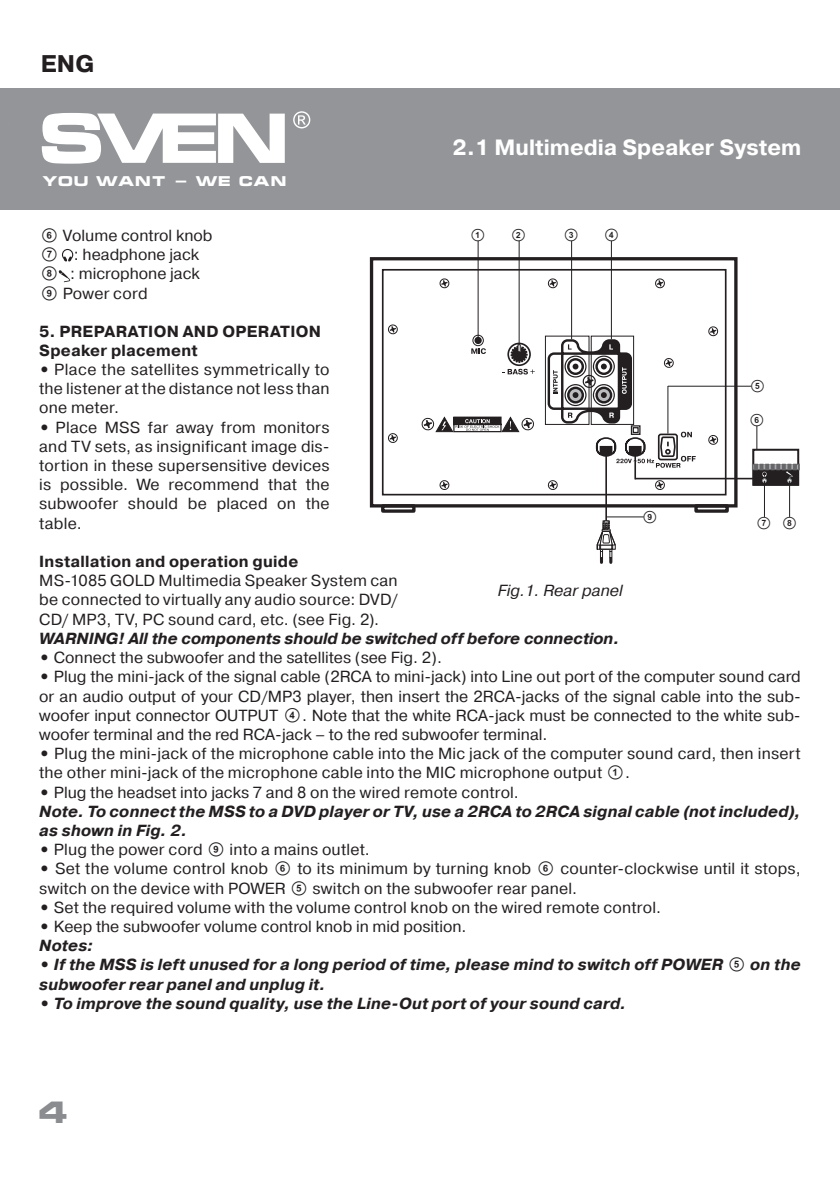
<style>
.page{position:relative;width:840px;height:1191px;background:#fff}
.page>*{position:absolute;margin:0;border:0;box-sizing:border-box;transform-origin:0 0}
.t1{font:700 30px "Micra";color:#8a8c8f}
.t2{font:700 24px "Pragmatica";color:#231f20}
.t3{font:700 22px "Pragmatica";color:#fff}
.podzag2{font:16px/19.2px "Pragmatica";letter-spacing:.01em;color:#231f20;text-align:justify}
.podzag2-2{font:italic 700 16px/19.2px "Pragmatica";letter-spacing:.015em;color:#231f20}
.text{font:16px/19.2px "Pragmatica";letter-spacing:.015em;color:#231f20;text-align:justify}
.text-2{font:700 16px "Pragmatica";letter-spacing:.015em;color:#231f20}
.t4{font:italic 16px "Pragmatica";color:#231f20}
.t5{font:14px "SVEN";color:#231f20}
.t6{font:700 13.8px "Micra";color:#fff;scale:1.04 1}
.s1{font-family:"SVEN"}
.s2{font-weight:700}
.s3{font-family:"SVEN";font-weight:400;font-style:normal}
</style>
<div class="page">
<div style="left:0;top:88px;width:839px;height:121px;background:#939598"></div>
<svg style="left:42px;top:113px;width:242px;height:51px"></svg>
<svg style="left:293px;top:111px;width:17px;height:17px"></svg>
<div style="left:602px;top:520px;width:7px;height:10px;border:1px solid #231f20"></div>
<div style="left:603px;top:521px;width:5px;height:8px;background:#918f90"></div>
<div style="left:603px;top:520px;width:5px;height:10px;border:1px solid #231f20"></div>
<svg style="left:596px;top:523px;width:19px;height:41px"></svg>
<div style="left:369px;top:257px;width:368px;height:250px;border:3px solid #231f20"></div>
<div style="left:381px;top:269px;width:345px;height:226px;border:2px solid #231f20"></div>
<div style="left:694px;top:504px;width:34px;height:9px;border:3px solid #231f20"></div>
<div style="left:381px;top:504px;width:34px;height:9px;border:3px solid #231f20"></div>
<svg style="left:708px;top:326px;width:10px;height:11px"></svg>
<svg style="left:655px;top:278px;width:10px;height:11px"></svg>
<svg style="left:547px;top:278px;width:10px;height:11px"></svg>
<svg style="left:439px;top:278px;width:10px;height:11px"></svg>
<svg style="left:439px;top:480px;width:10px;height:10px"></svg>
<svg style="left:708px;top:435px;width:10px;height:10px"></svg>
<svg style="left:388px;top:324px;width:10px;height:11px"></svg>
<svg style="left:388px;top:433px;width:10px;height:10px"></svg>
<svg style="left:421px;top:416px;width:113px;height:17px"></svg>
<div style="left:472px;top:335px;width:11px;height:11px;border:1px solid #231f20;border-radius:50%"></div>
<div style="left:474px;top:337px;width:7px;height:7px;background:#231f20;border-radius:50%"></div>
<svg style="left:471px;top:348px;width:14px;height:6px"></svg>
<svg style="left:502px;top:369px;width:32px;height:5px"></svg>
<div style="left:507px;top:342px;width:23px;height:24px;border:2px solid #231f20;border-radius:50%"></div>
<svg style="left:510px;top:344px;width:17px;height:19px"></svg>
<div style="left:752px;top:465px;width:46px;height:21px;border:2px solid #231f20"></div>
<div style="left:752px;top:466px;width:46px;height:19px;border:2px solid #231f20"></div>
<div style="left:752px;top:449px;width:46px;height:17px;border:2px solid #231f20"></div>
<svg style="left:751px;top:463px;width:48px;height:20px"></svg>
<hr style="left:605px;top:452px;width:1px;height:69px;background:#231f20">
<hr style="left:606px;top:516px;width:37px;height:1px;background:#231f20">
<div style="left:545px;top:336px;width:44px;height:88px;border:1px solid #231f20"></div>
<svg style="left:546px;top:338px;width:149px;height:153px"></svg>
<hr style="left:635px;top:478px;width:117px;height:1px;background:#231f20">
<hr style="left:477px;top:241px;width:1px;height:98px;background:#231f20">
<hr style="left:518px;top:241px;width:1px;height:102px;background:#231f20">
<hr style="left:571px;top:241px;width:1px;height:98px;background:#231f20">
<hr style="left:610px;top:241px;width:1px;height:98px;background:#231f20">
<hr style="left:667px;top:386px;width:84px;height:1px;background:#231f20">
<hr style="left:667px;top:386px;width:1px;height:47px;background:#231f20">
<svg style="left:756px;top:426px;width:1px;height:24px"></svg>
<hr style="left:763px;top:481px;width:1px;height:36px;background:#231f20">
<hr style="left:788px;top:481px;width:1px;height:36px;background:#231f20">
<svg style="left:59px;top:270px;width:11px;height:12px"></svg>
<svg style="left:62px;top:249px;width:11px;height:13px"></svg>
<h2 class="t2" style="left:41px;top:49px;width:55px">ENG</h2>
<p class="t6" style="left:42px;top:174px;width:237px">YOU WANT - WE CAN</p>
<p class="podzag2" style="left:40px;top:226px;width:174px"><span class="s1">F</span> Volume control knob</p>
<p class="podzag2" style="left:40px;top:245px;width:161px"><span class="s1">G</span> : headphone jack</p>
<p class="podzag2" style="left:40px;top:265px;width:162px"><span class="s1">H</span> : microphone jack</p>
<p class="podzag2" style="left:40px;top:284px;width:109px"><span class="s1">I</span> Power cord</p>
<p class="t3" style="left:452px;top:134px;width:350px">2.1 Multimedia Speaker System</p>
<p class="t5" style="left:469px;top:227px;width:18px">A</p>
<p class="t5" style="left:510px;top:227px;width:18px">B</p>
<p class="t5" style="left:562px;top:227px;width:18px">C</p>
<p class="t5" style="left:602px;top:227px;width:18px">D</p>
<p class="text-2" style="left:39px;top:321px;width:283px">5. PREPARATION AND OPERATION</p>
<p class="text-2" style="left:39px;top:340px;width:160px">Speaker placement</p>
<p class="text" style="left:39px;top:360px;width:292px"><span class="s2">•</span> Place the satellites symmetrically to the listener at the distance not less than one meter.</p>
<p class="podzag2" style="left:39px;top:418px;width:292px"><span class="s2">•</span> Place MSS far away from monitors and TV sets, as insignificant image dis&shy;tortion in these supersensitive devices is possible. We recommend that the subwoofer should be placed on the table.</p>
<p class="text-2" style="left:39px;top:551px;width:260px">Installation and operation guide</p>
<p class="podzag2" style="left:39px;top:571px;width:360px">MS-1085 GOLD Multimedia Speaker System can be connected to virtually any audio source: DVD/ CD/ MP3, TV, PC sound card, etc. (see Fig. 2).</p>
<p class="podzag2-2" style="left:39px;top:629px;width:581px">WARNING! All the components should be switched off before connection.</p>
<p class="podzag2" style="left:39px;top:648px;width:404px"><span class="s2">•</span> Connect the subwoofer and the satellites (see Fig. 2).</p>
<p class="podzag2" style="left:39px;top:667px;width:762px"><span class="s2">•</span> Plug the mini-jack of the signal cable (2RCA to mini-jack) into Line out port of the computer sound card or an audio output of your CD/MP3 player, then insert the 2RCA-jacks of the signal cable into the sub&shy;woofer input connector OUTPUT <span class="s1">D</span>. Note that the white RCA-jack must be connected to the white sub&shy;woofer terminal and the red RCA-jack – to the red subwoofer terminal.</p>
<p class="podzag2" style="left:39px;top:744px;width:762px"><span class="s2">•</span> Plug the mini-jack of the microphone cable into the Mic jack of the computer sound card, then insert the other mini-jack of the microphone cable into the MIC microphone output <span class="s1">A</span>.</p>
<p class="podzag2" style="left:39px;top:782px;width:481px"><span class="s2">•</span> Plug the headset into jacks 7 and 8 on the wired remote control.</p>
<p class="podzag2-2" style="left:39px;top:802px;width:762px">Note. To connect the MSS to a DVD player or TV, use a 2RCA to 2RCA signal cable (not included), as shown in Fig. 2.</p>
<p class="podzag2" style="left:39px;top:840px;width:332px"><span class="s2">•</span> Plug the power cord <span class="s1">I</span> into a mains outlet.</p>
<p class="podzag2" style="left:39px;top:859px;width:762px"><span class="s2">•</span> Set the volume control knob <span class="s1">F</span> to its minimum by turning knob <span class="s1">F</span> counter-clockwise until it stops, switch on the device with POWER <span class="s1">E</span> switch on the subwoofer rear panel.</p>
<p class="podzag2" style="left:39px;top:898px;width:623px"><span class="s2">•</span> Set the required volume with the volume control knob on the wired remote control.</p>
<p class="podzag2" style="left:39px;top:917px;width:428px"><span class="s2">•</span> Keep the subwoofer volume control knob in mid position.</p>
<p class="podzag2-2" style="left:39px;top:936px;width:55px">Notes:</p>
<p class="podzag2-2" style="left:39px;top:955px;width:762px">• If the MSS is left unused for a long period of time, please mind to switch off POWER <span class="s3">E</span> on the subwoofer rear panel and unplug it.</p>
<p class="podzag2-2" style="left:39px;top:994px;width:588px">• To improve the sound quality, use the Line-Out port of your sound card.</p>
<p class="t5" style="left:748px;top:378px;width:18px">E</p>
<p class="t5" style="left:748px;top:412px;width:18px">F</p>
<p class="t5" style="left:641px;top:509px;width:18px">I</p>
<p class="t5" style="left:755px;top:514px;width:18px">G</p>
<p class="t5" style="left:780px;top:515px;width:18px">H</p>
<p class="t4" style="left:497px;top:580px;width:127px">Fig.1. Rear panel</p>
<p class="t1" style="left:39px;top:1096px;width:32px">4</p>
</div>
